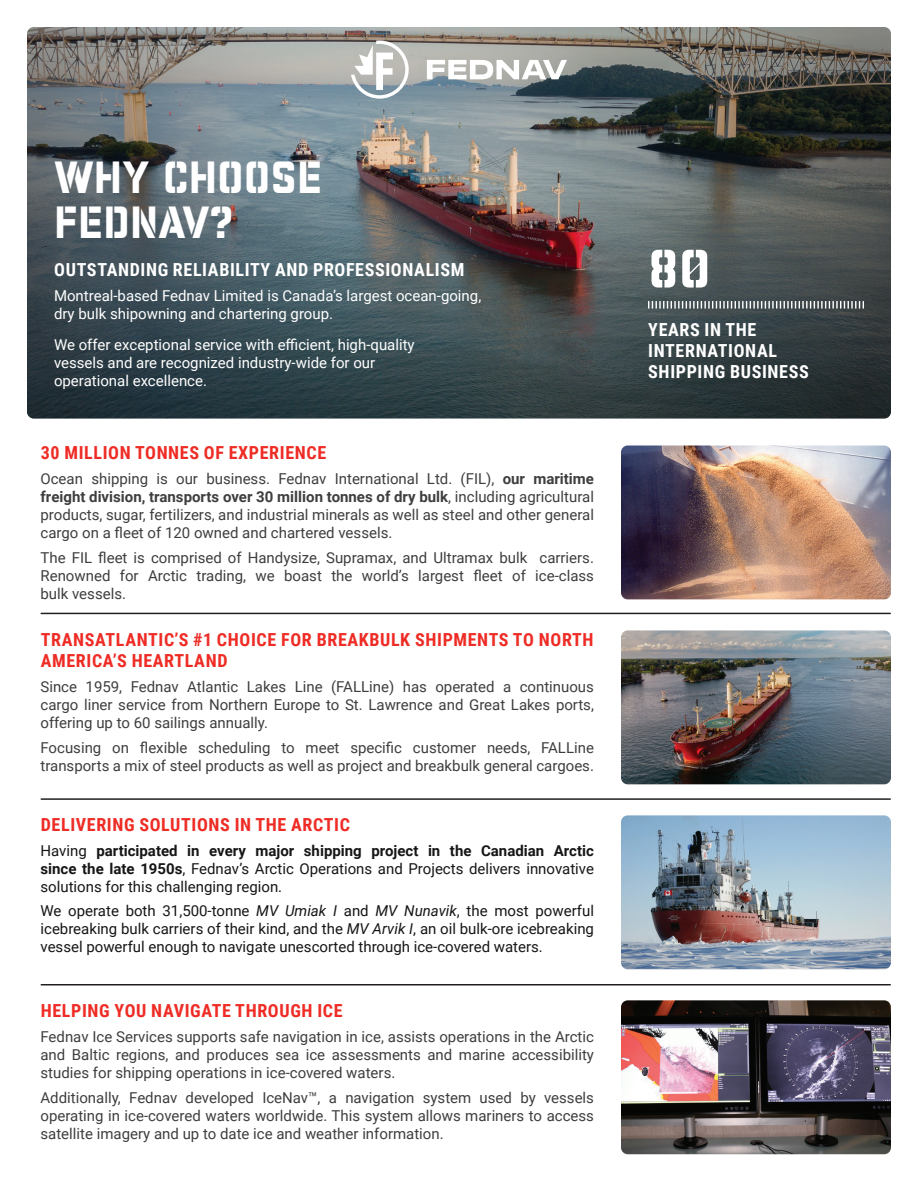
<style>
.page{position:relative;width:918px;height:1188px;background:#fff}
.page>*{position:absolute;margin:0;border:0;box-sizing:border-box;transform-origin:0 0}
.t1{font:54px "Amiral";color:#fff}
.t2{font:45px/45px "Amiral";color:#fff}
.t3{font:700 18px/21px "Roboto Condensed";letter-spacing:.035em;color:#ee2c25}
.t4{font:700 18px/21px "Roboto Condensed";letter-spacing:.035em;color:#fff}
.t5{font:15px/18px "Roboto";color:#3e3e3f;text-align:justify}
.t6{font:15px/18px "Roboto";color:#171616;text-align:justify}
.t7{font:15px/18px "Roboto";color:#fff}
.s1{font-weight:700}
.s2{font-style:italic}
</style>
<div class="page">
<img style="left:27px;top:27px;width:864px;height:391px;border-radius:7px">
<svg style="left:648px;top:301px;width:216px;height:8px;background:#83898b"></svg>
<img style="left:621px;top:446px;width:270px;height:153px">
<img style="left:621px;top:630px;width:270px;height:154px">
<img style="left:621px;top:815px;width:270px;height:154px">
<img style="left:621px;top:1000px;width:270px;height:154px">
<hr style="left:41px;top:613px;width:849px;height:1px;background:#231f20">
<hr style="left:41px;top:798px;width:849px;height:2px;background:#231f20">
<hr style="left:41px;top:984px;width:849px;height:2px;background:#231f20">
<svg style="left:351px;top:40px;width:58px;height:59px"></svg>
<svg style="left:427px;top:60px;width:140px;height:19px"></svg>
<h2 class="t2" style="left:54px;top:155px;width:270px">WHY CHOOSE<br>FEDNAV?</h2>
<p class="t4" style="left:54px;top:258px;width:412px">OUTSTANDING RELIABILITY AND PROFESSIONALISM</p>
<p class="t7" style="left:54px;top:286px;width:429px">Montreal-based Fednav Limited is Canada’s largest ocean-going, dry bulk shipowning and chartering group.</p>
<p class="t7" style="left:54px;top:335px;width:362px">We offer exceptional service with efficient, high-quality vessels and are recognized industry-wide for our operational excellence.</p>
<p class="t3" style="left:41px;top:441px;width:287px">30 MILLION TONNES OF EXPERIENCE</p>
<p class="t5" style="left:40px;top:469px;width:555px">Ocean shipping is our business. Fednav International Ltd. (FIL), <span class="s1">our maritime freight division, transports over 30 million tonnes of dry bulk</span>, including agricultural products, sugar, fertilizers, and industrial minerals as well as steel and other general cargo on a fleet of 120 owned and chartered vessels.</p>
<p class="t5" style="left:40px;top:548px;width:555px">The FIL fleet is comprised of Handysize, Supramax, and Ultramax bulk carriers.<br>Renowned for Arctic trading, we boast the world’s largest fleet of ice-class bulk vessels.</p>
<p class="t3" style="left:41px;top:629px;width:554px">TRANSATLANTIC’S #1 CHOICE FOR BREAKBULK SHIPMENTS TO NORTH<br>AMERICA’S HEARTLAND</p>
<p class="t5" style="left:40px;top:677px;width:555px">Since 1959, Fednav Atlantic Lakes Line (FALLine) has operated a continuous cargo liner service from Northern Europe to St. Lawrence and Great Lakes ports, offering up to 60 sailings annually.</p>
<p class="t5" style="left:40px;top:738px;width:555px">Focusing on flexible scheduling to meet specific customer needs, FALLine transports a mix of steel products as well as project and breakbulk general cargoes.</p>
<p class="t3" style="left:41px;top:813px;width:311px">DELIVERING SOLUTIONS IN THE ARCTIC</p>
<p class="t6" style="left:40px;top:841px;width:555px">Having <span class="s1">participated in every major shipping project in the Canadian Arctic since the late 1950s</span>, Fednav’s Arctic Operations and Projects delivers innovative solutions for this challenging region.</p>
<p class="t6" style="left:40px;top:901px;width:555px">We operate both 31,500-tonne <span class="s2">MV Umiak I</span> and <span class="s2">MV Nunavik</span>, the most powerful icebreaking bulk carriers of their kind, and the <span class="s2">MV Arvik I</span>, an oil bulk-ore icebreaking vessel powerful enough to navigate unescorted through ice-covered waters.</p>
<p class="t3" style="left:41px;top:1000px;width:303px">HELPING YOU NAVIGATE THROUGH ICE</p>
<p class="t5" style="left:40px;top:1027px;width:555px">Fednav Ice Services supports safe navigation in ice, assists operations in the Arctic and Baltic regions, and produces sea ice assessments and marine accessibility studies for shipping operations in ice-covered waters.</p>
<p class="t5" style="left:40px;top:1088px;width:555px">Additionally, Fednav developed IceNav™, a navigation system used by vessels operating in ice-covered waters worldwide. This system allows mariners to access satellite imagery and up to date ice and weather information.</p>
<h1 class="t1" style="left:648px;top:238px;width:64px">80</h1>
<p class="t4" style="left:648px;top:318px;width:162px">YEARS IN THE<br>INTERNATIONAL<br>SHIPPING BUSINESS</p>
</div>
